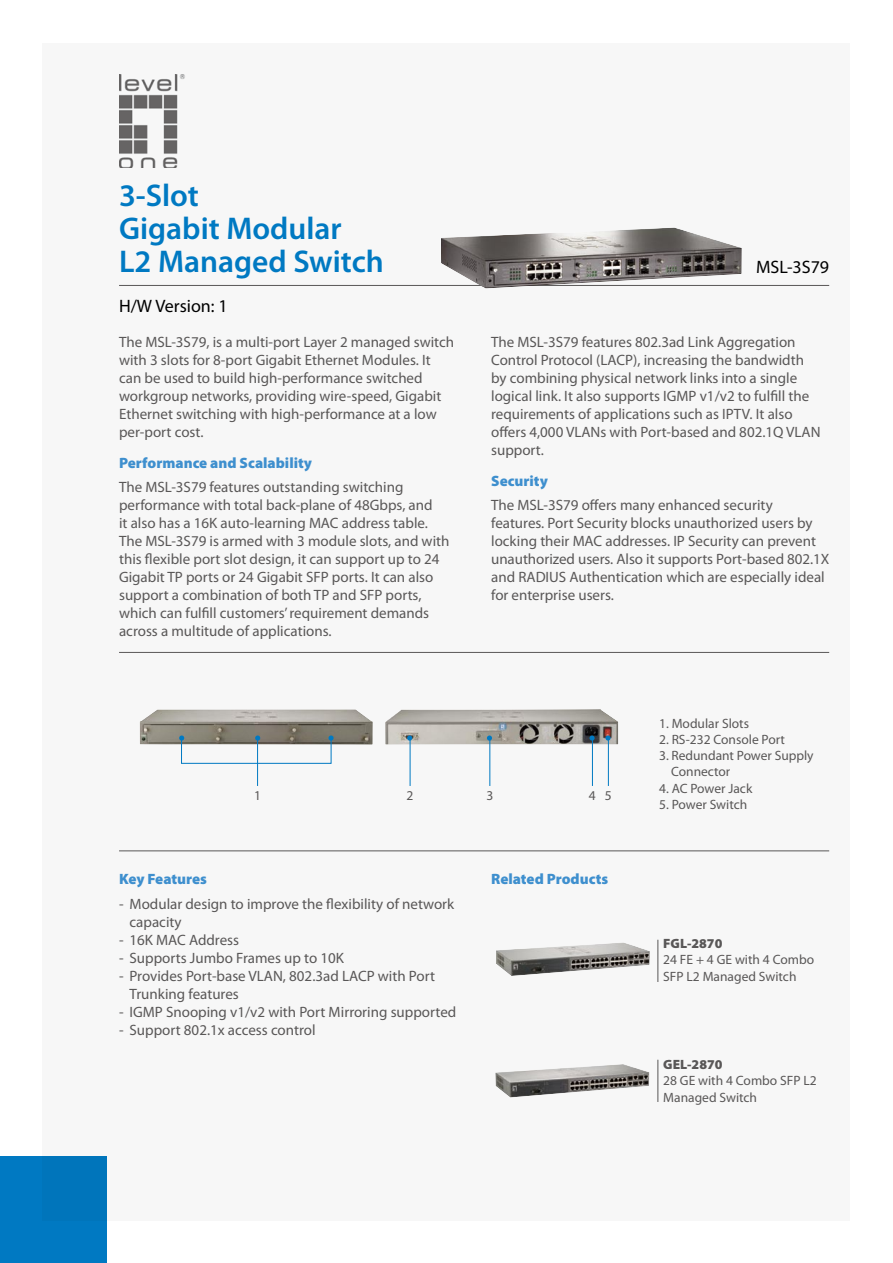
<style>
.page{position:relative;width:893px;height:1263px;background:#fff}
.page>*{position:absolute;margin:0;border:0;box-sizing:border-box;transform-origin:0 0}
.t1{font:600 31.5px/33px "Myriad Pro";color:#0079c2}
.t2{font:18px "Myriad Pro";color:#000}
.t3{font:15px/18px "Myriad Pro";color:#595757}
.t4{font:900 15px "Myriad Pro";color:#3e8fce}
.t5{font:13.5px/16.2px "Myriad Pro";color:#595757}
.t6{font:900 13.5px "Myriad Pro";color:#595757}
</style>
<div class="page">
<div style="left:43px;top:43px;width:807px;height:1177px;background:#f7f7f7"></div>
<div style="left:0;top:1157px;width:106px;height:106px;background:#0079c2"></div>
<img style="left:119px;top:74px;width:66px;height:94px">
<hr style="left:119px;top:285px;width:710px;height:1px;background:#595757">
<img style="left:140px;top:709px;width:233px;height:36px">
<img style="left:385px;top:709px;width:233px;height:36px">
<hr style="left:119px;top:652px;width:710px;height:1px;background:#595757">
<hr style="left:119px;top:850px;width:710px;height:1px;background:#595757">
<hr style="left:657px;top:940px;width:1px;height:42px;background:#595757">
<hr style="left:257px;top:739px;width:1px;height:47px;background:#0079c2">
<hr style="left:489px;top:739px;width:1px;height:47px;background:#0079c2">
<hr style="left:592px;top:739px;width:1px;height:47px;background:#0079c2">
<hr style="left:410px;top:739px;width:1px;height:47px;background:#0079c2">
<svg style="left:407px;top:735px;width:5px;height:6px"></svg>
<svg style="left:589px;top:735px;width:6px;height:6px"></svg>
<svg style="left:487px;top:735px;width:5px;height:6px"></svg>
<img style="left:441px;top:227px;width:301px;height:61px">
<hr style="left:608px;top:739px;width:1px;height:47px;background:#0079c2">
<svg style="left:605px;top:735px;width:6px;height:6px"></svg>
<svg style="left:179px;top:735px;width:155px;height:29px"></svg>
<hr style="left:657px;top:1060px;width:1px;height:42px;background:#595757">
<img style="left:495px;top:1064px;width:154px;height:33px">
<img style="left:496px;top:942px;width:154px;height:34px">
<h1 class="t1" style="left:119px;top:178px;width:266px">3-Slot<br>Gigabit Modular<br>L2 Managed Switch</h1>
<p class="t2" style="left:119px;top:295px;width:110px">H/W Version: 1</p>
<p class="t3" style="left:119px;top:332px;width:337px">The MSL-3S79, is a multi-port Layer 2 managed switch with 3 slots for 8-port Gigabit Ethernet Modules. It can be used to build high-performance switched workgroup networks, providing wire-speed, Gigabit Ethernet switching with high-performance at a low per-port cost.</p>
<p class="t4" style="left:119px;top:452px;width:195px">Performance and Scalability</p>
<p class="t3" style="left:119px;top:478px;width:332px">The MSL-3S79 features outstanding switching performance with total back-plane of 48Gbps, and<br>it also has a 16K auto-learning MAC address table.<br>The MSL-3S79 is armed with 3 module slots, and with this flexible port slot design, it can support up to 24<br>Gigabit TP ports or 24 Gigabit SFP ports. It can also support a combination of both TP and SFP ports, which can fulfill customers’ requirement demands across a multitude of applications.</p>
<p class="t2" style="left:756px;top:256px;width:75px">MSL-3S79</p>
<p class="t3" style="left:491px;top:332px;width:331px">The MSL-3S79 features 802.3ad Link Aggregation Control Protocol (LACP), increasing the bandwidth by combining physical network links into a single logical link. It also supports IGMP v1/v2 to fulfill the requirements of applications such as IPTV. It also offers 4,000 VLANs with Port-based and 802.1Q VLAN support.</p>
<p class="t4" style="left:491px;top:470px;width:58px">Security</p>
<p class="t3" style="left:491px;top:496px;width:340px">The MSL-3S79 offers many enhanced security features. Port Security blocks unauthorized users by locking their MAC addresses. IP Security can prevent unauthorized users. Also it supports Port-based 802.1X and RADIUS Authentication which are especially ideal for enterprise users.</p>
<p class="t5" style="left:254px;top:788px;width:8px">1</p>
<p class="t5" style="left:407px;top:788px;width:8px">2</p>
<p class="t5" style="left:486px;top:788px;width:8px">3</p>
<p class="t5" style="left:589px;top:788px;width:24px">4 5</p>
<p class="t4" style="left:119px;top:869px;width:89px">Key Features</p>
<p class="t3" style="left:130px;top:894px;width:326px;text-indent:-10px">- Modular design to improve the flexibility of network capacity</p>
<p class="t3" style="left:119px;top:930px;width:122px">- 16K MAC Address</p>
<p class="t3" style="left:119px;top:948px;width:227px">- Supports Jumbo Frames up to 10K</p>
<p class="t3" style="left:130px;top:966px;width:307px;text-indent:-10px">- Provides Port-base VLAN, 802.3ad LACP with Port<br>Trunking features</p>
<p class="t3" style="left:119px;top:1002px;width:339px">- IGMP Snooping v1/v2 with Port Mirroring supported</p>
<p class="t3" style="left:119px;top:1020px;width:198px">- Support 802.1x access control</p>
<p class="t4" style="left:491px;top:869px;width:119px">Related Products</p>
<p class="t5" style="left:659px;top:715px;width:92px">1. Modular Slots</p>
<p class="t5" style="left:659px;top:731px;width:127px">2. RS-232 Console Port</p>
<p class="t5" style="left:671px;top:747px;width:144px;text-indent:-12px">3. Redundant Power Supply<br>Connector</p>
<p class="t5" style="left:659px;top:780px;width:95px">4. AC Power Jack</p>
<p class="t5" style="left:659px;top:796px;width:90px">5. Power Switch</p>
<p class="t6" style="left:663px;top:935px;width:61px">FGL-2870</p>
<p class="t5" style="left:663px;top:952px;width:152px">24 FE + 4 GE with 4 Combo<br>SFP L2 Managed Switch</p>
<p class="t6" style="left:663px;top:1055px;width:61px">GEL-2870</p>
<p class="t5" style="left:663px;top:1072px;width:155px">28 GE with 4 Combo SFP L2<br>Managed Switch</p>
</div>
